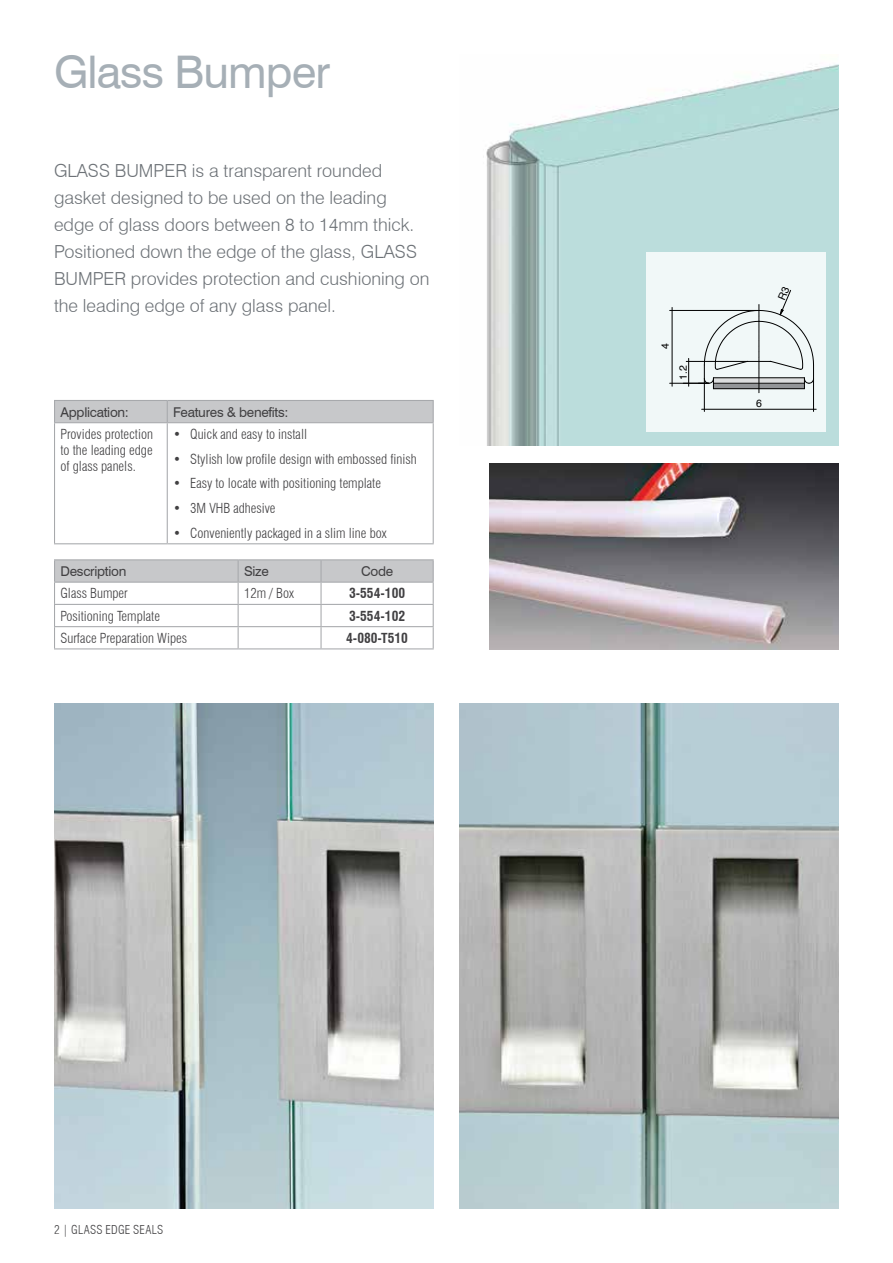
<style>
.page{position:relative;width:893px;height:1263px;background:#fff}
.page>*{position:absolute;margin:0;border:0;box-sizing:border-box;transform-origin:0 0}
.t1{font:45px "Swiss 721 BT";letter-spacing:-.02em;color:#a6afb6}
.t2{font:300 18px/27px "Swiss 721 BT";color:#6d7277}
.t3{font:300 condensed 13.5px/16.2px "Swiss 721 BT";color:#414042;text-align:justify}
.t4{font:13.5px "Swiss 721 BT";letter-spacing:-.02em;color:#414042}
.t5{font:700 condensed 13.5px "Swiss 721 BT";color:#414042}
.t6{font:300 condensed 12px "Swiss 721 BT";letter-spacing:.02em;color:#414042}
.t7{font:10.5px "Helvetica";color:#000}
</style>
<div class="page">
<img style="left:486px;top:64px;width:353px;height:381px">
<img style="left:489px;top:463px;width:350px;height:186px">
<hr style="left:54px;top:423px;width:1px;height:120px;background:#a7a9ac">
<hr style="left:167px;top:423px;width:1px;height:120px;background:#a7a9ac">
<hr style="left:433px;top:423px;width:1px;height:120px;background:#a7a9ac">
<hr style="left:54px;top:543px;width:113px;height:1px;background:#a7a9ac">
<hr style="left:167px;top:543px;width:267px;height:1px;background:#a7a9ac">
<svg style="left:54px;top:400px;width:380px;height:23px;background:#c4c6c8"></svg>
<hr style="left:167px;top:422px;width:267px;height:1px;background:#a7a9ac">
<hr style="left:54px;top:559px;width:184px;height:1px;background:#a7a9ac">
<hr style="left:238px;top:559px;width:83px;height:1px;background:#a7a9ac">
<hr style="left:321px;top:559px;width:113px;height:1px;background:#a7a9ac">
<svg style="left:54px;top:560px;width:380px;height:88px"></svg>
<hr style="left:54px;top:648px;width:184px;height:1px;background:#a7a9ac">
<hr style="left:238px;top:648px;width:83px;height:1px;background:#a7a9ac">
<hr style="left:321px;top:648px;width:113px;height:1px;background:#a7a9ac">
<div style="left:646px;top:252px;width:180px;height:180px;background:#f1f8f8"></div>
<hr style="left:704px;top:379px;width:1px;height:32px;background:#000">
<hr style="left:813px;top:379px;width:1px;height:32px;background:#000">
<hr style="left:702px;top:409px;width:114px;height:1px;background:#000">
<hr style="left:670px;top:383px;width:39px;height:1px;background:#000">
<hr style="left:670px;top:310px;width:88px;height:1px;background:#000">
<hr style="left:672px;top:307px;width:1px;height:79px;background:#000">
<img style="left:54px;top:703px;width:380px;height:506px">
<img style="left:459px;top:703px;width:380px;height:506px">
<svg style="left:683px;top:289px;width:131px;height:104px"></svg>
<h1 class="t1" style="left:54px;top:45px;width:278px">Glass Bumper</h1>
<p class="t2" style="left:54px;top:157px;width:377px">GLASS BUMPER is a transparent rounded gasket designed to be used on the leading edge of glass doors between 8 to 14mm thick.<br>Positioned down the edge of the glass, GLASS BUMPER provides protection and cushioning on the leading edge of any glass panel.</p>
<p class="t4" style="left:61px;top:404px;width:70px">Application:</p>
<p class="t4" style="left:173px;top:404px;width:117px">Features &amp; benefits:</p>
<p class="t3" style="left:61px;top:426px;width:94px">Provides protection to the leading edge of glass panels.</p>
<p class="t3" style="left:173px;top:426px;width:135px">• Quick and easy to install</p>
<p class="t3" style="left:173px;top:451px;width:245px">• Stylish low profile design with embossed finish</p>
<p class="t3" style="left:173px;top:475px;width:209px">• Easy to locate with positioning template</p>
<p class="t3" style="left:173px;top:500px;width:104px">• 3M VHB adhesive</p>
<p class="t3" style="left:173px;top:525px;width:215px">• Conveniently packaged in a slim line box</p>
<p class="t4" style="left:61px;top:563px;width:67px">Description</p>
<p class="t4" style="left:244px;top:563px;width:26px">Size</p>
<p class="t4" style="left:361px;top:563px;width:34px">Code</p>
<p class="t3" style="left:61px;top:585px;width:69px">Glass Bumper</p>
<p class="t3" style="left:244px;top:585px;width:51px">12m / Box</p>
<p class="t5" style="left:349px;top:585px;width:58px">3-554-100</p>
<p class="t3" style="left:61px;top:608px;width:101px">Positioning Template</p>
<p class="t5" style="left:349px;top:608px;width:58px">3-554-102</p>
<p class="t3" style="left:61px;top:630px;width:128px">Surface Preparation Wipes</p>
<p class="t5" style="left:346px;top:630px;width:63px">4-080-T510</p>
<p class="t6" style="left:54px;top:1223px;width:111px">2 | GLASS EDGE SEALS</p>
<p class="t7" style="left:657px;top:349px;width:7px;rotate:-90deg">4</p>
<p class="t7" style="left:675px;top:380px;width:16px;rotate:-90deg">1.2</p>
<p class="t7" style="left:756px;top:395px;width:7px">6</p>
</div>
